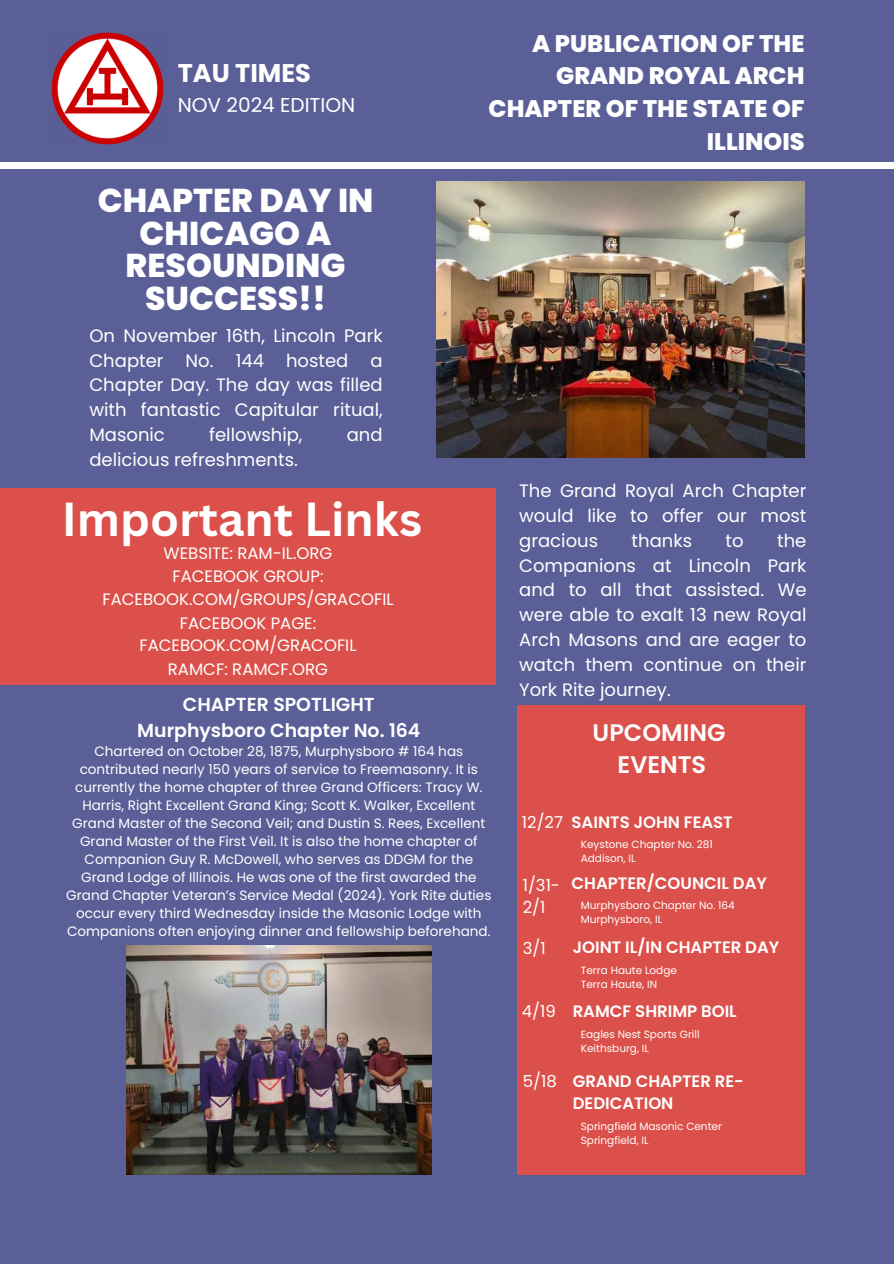
<style>
.page{position:relative;width:894px;height:1264px;background:#fff}
.page>*{position:absolute;margin:0;border:0;box-sizing:border-box;transform-origin:0 0}
.t1{font:700 46.35px "Canva Sans";color:#fff}
.t2{font:800 33px/32.7px "Poppins";color:#fff;text-align:center}
.t3{font:700 25.65px "Poppins";color:#fff}
.t4{font:800 24px/32.7px "Poppins";color:#fff;text-align:right}
.t5{font:600 24px/32.7px "Poppins";color:#fff;text-align:center}
.t6{font:20.1px "Poppins";color:#fff}
.t7{font:600 18.9px/25.8px "Poppins";color:#fff;text-align:center}
.t8{font:18px/24.8px "Poppins";color:#fff;text-align:justify}
.t9{font:16.5px/23.1px "Poppins";color:#fff;text-align:center}
.t10{font:600 16.5px/22.5px "Poppins";color:#fff}
.t11{font:13.5px/18px "Poppins";color:#fff;text-align:center}
.t12{font:10.5px/14px "Poppins";color:#fff}
.s1{font-weight:400}
</style>
<div class="page">
<div style="left:0;top:0;width:893px;height:1263px;background:#5b5f97"></div>
<div style="left:0;top:163px;width:893px;height:6px;background:#fff"></div>
<div style="left:0;top:488px;width:495px;height:196px;background:#db504a"></div>
<div style="left:517px;top:705px;width:287px;height:469px;background:#db504a"></div>
<img style="left:51px;top:32px;width:113px;height:113px">
<img style="left:436px;top:182px;width:368px;height:275px">
<img style="left:126px;top:945px;width:305px;height:229px">
<h3 class="t3" style="left:178px;top:58px;width:135px">TAU TIMES</h3>
<h3 class="t6" style="left:178px;top:93px;width:179px">NOV 2024 EDITION</h3>
<h2 class="t2" style="left:98px;top:184px;width:277px">CHAPTER DAY IN<br>CHICAGO A<br>RESOUNDING<br>SUCCESS!!</h2>
<h3 class="t8" style="left:89px;top:323px;width:295px">On November 16th, Lincoln Park Chapter No. 144 hosted a Chapter Day. The day was filled with fantastic Capitular ritual, Masonic</h3>
<h3 class="t8" style="left:209px;top:422px;width:95px">fellowship,</h3>
<h3 class="t8" style="left:347px;top:422px;width:37px">and</h3>
<h3 class="t8" style="left:89px;top:447px;width:210px">delicious refreshments.</h3>
<h3 class="t4" style="left:488px;top:27px;width:317px">A PUBLICATION OF THE<br>GRAND ROYAL ARCH<br>CHAPTER OF THE STATE OF<br>ILLINOIS</h3>
<h1 class="t1" style="left:62px;top:491px;width:362px">Important Links</h1>
<p class="t9" style="left:102px;top:541px;width:292px">WEBSITE: RAM-IL.ORG<br>FACEBOOK GROUP:<br>FACEBOOK.COM/GROUPS/GRACOFIL</p>
<p class="t9" style="left:139px;top:611px;width:218px;line-height:22.5px">FACEBOOK PAGE:<br>FACEBOOK.COM/GRACOFIL</p>
<p class="t9" style="left:168px;top:658px;width:161px">RAMCF: RAMCF.ORG</p>
<h3 class="t7" style="left:137px;top:691px;width:284px">CHAPTER SPOTLIGHT<br>Murphysboro Chapter No. 164</h3>
<p class="t11" style="left:66px;top:742px;width:426px">Chartered on October 28, 1875, Murphysboro # 164 has contributed nearly 150 years of service to Freemasonry. It is currently the home chapter of three Grand Officers: Tracy W.<br>Harris, Right Excellent Grand King; Scott K. Walker, Excellent Grand Master of the Second Veil; and Dustin S. Rees, Excellent Grand Master of the First Veil. It is also the home chapter of Companion Guy R. McDowell, who serves as DDGM for the Grand Lodge of Illinois. He was one of the first awarded the Grand Chapter Veteran’s Service Medal (2024). York Rite duties occur every third Wednesday inside the Masonic Lodge with Companions often enjoying dinner and fellowship beforehand.</p>
<h3 class="t8" style="left:519px;top:479px;width:289px">The Grand Royal Arch Chapter would like to offer our most gracious</h3>
<h3 class="t8" style="left:519px;top:528px;width:289px;text-indent:258px">the Companions at Lincoln Park and to all that assisted. We were able to exalt 13 new Royal Arch Masons and are eager to watch them continue on their York Rite journey.</h3>
<h3 class="t8" style="left:631px;top:528px;width:62px">thanks</h3>
<h3 class="t8" style="left:725px;top:528px;width:20px">to</h3>
<h3 class="t5" style="left:592px;top:716px;width:134px">UPCOMING<br>EVENTS</h3>
<p class="t10" style="left:522px;top:810px;width:212px"><span class="s1">12/27</span> SAINTS JOHN FEAST</p>
<p class="t12" style="left:580px;top:837px;width:134px">Keystone Chapter No. 281<br>Addison, IL</p>
<p class="t9" style="left:522px;top:873px;width:39px;line-height:22.5px;text-align:left">1/31-<br>2/1</p>
<p class="t9" style="left:522px;top:937px;width:24px">3/1</p>
<p class="t10" style="left:571px;top:871px;width:197px">CHAPTER/COUNCIL DAY</p>
<p class="t12" style="left:580px;top:898px;width:156px">Murphysboro Chapter No. 164<br>Murphysboro, IL</p>
<p class="t10" style="left:572px;top:936px;width:208px">JOINT IL/IN CHAPTER DAY</p>
<p class="t12" style="left:580px;top:963px;width:98px">Terra Haute Lodge<br>Terra Haute, IN</p>
<p class="t9" style="left:522px;top:1000px;width:35px">4/19</p>
<p class="t10" style="left:572px;top:1000px;width:166px">RAMCF SHRIMP BOIL</p>
<p class="t12" style="left:580px;top:1027px;width:120px">Eagles Nest Sports Grill<br>Keithsburg, IL</p>
<p class="t9" style="left:522px;top:1069px;width:35px">5/18</p>
<p class="t10" style="left:572px;top:1069px;width:172px">GRAND CHAPTER RE-<br>DEDICATION</p>
<p class="t12" style="left:580px;top:1119px;width:143px">Springfield Masonic Center<br>Springfield, IL</p>
</div>
